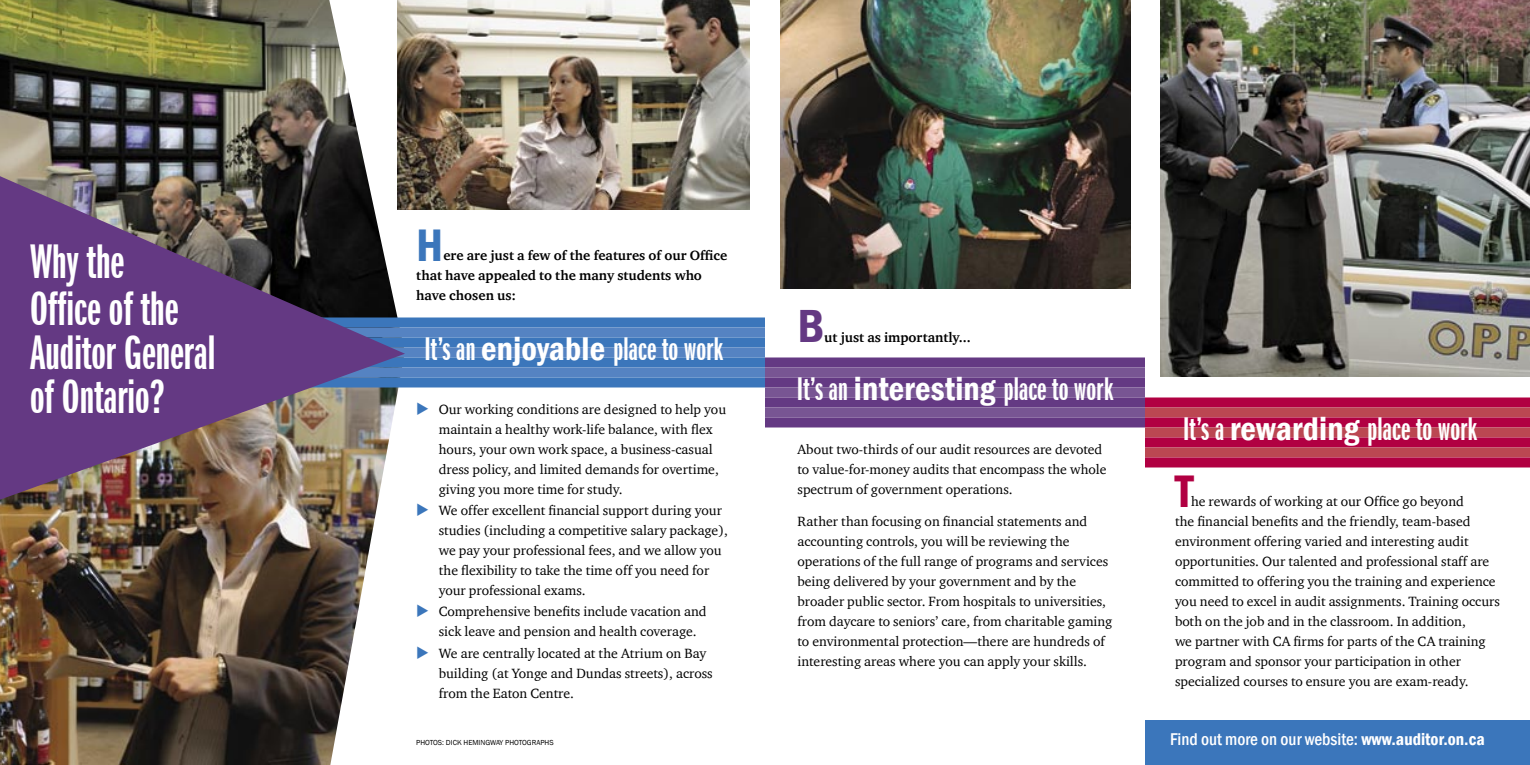
<style>
.page{position:relative;width:1530px;height:765px;background:#fff}
.page>*{position:absolute;margin:0;border:0;box-sizing:border-box;transform-origin:0 0}
.t1{font:50px/43.8px "Franklin Gothic Demi X Cmpr";color:#fff}
.t2{font:600 condensed 47.75px "Franklin Gothic";color:#643983}
.t3{font:600 condensed 46.88px "Franklin Gothic";color:#3b76bb}
.t4{font:600 condensed 46.88px "Franklin Gothic";color:#b10042}
.t5{font:33.75px "Franklin Gothic Demi X Cmpr";letter-spacing:.005em;color:#fff}
.t6{font:500 condensed 17.5px "Franklin Gothic";color:#fff}
.t7{font:13.75px/20px "Charter ITC";color:#000}
.t8{font:700 13.75px/20px "Charter ITC";color:#000}
.t9{font:7.5px "Franklin Gothic";color:#000}
.s1{font-family:"Franklin Gothic";font-weight:600;font-stretch:condensed}
.s2{color:#3b76bb}
.s3{font-weight:600}
</style>
<div class="page">
<img style="left:0;top:0;width:398px;height:765px">
<div style="left:310px;top:318px;width:455px;height:10px;background:#3b76bb"></div>
<div style="left:310px;top:328px;width:455px;height:10px;background:#5583c2"></div>
<div style="left:310px;top:338px;width:455px;height:10px;background:#3b76bb"></div>
<div style="left:310px;top:348px;width:455px;height:10px;background:#5583c2"></div>
<div style="left:310px;top:358px;width:455px;height:10px;background:#3b76bb"></div>
<div style="left:310px;top:368px;width:455px;height:10px;background:#5583c2"></div>
<div style="left:310px;top:378px;width:455px;height:10px;background:#3b76bb"></div>
<img style="left:398px;top:0;width:352px;height:210px">
<img style="left:0;top:171px;width:405px;height:333px">
<div style="left:765px;top:357px;width:380px;height:11px;background:#643983"></div>
<div style="left:765px;top:367px;width:380px;height:11px;background:#785593"></div>
<div style="left:765px;top:377px;width:380px;height:11px;background:#643983"></div>
<div style="left:765px;top:387px;width:380px;height:11px;background:#785593"></div>
<div style="left:765px;top:397px;width:380px;height:11px;background:#643983"></div>
<div style="left:765px;top:407px;width:380px;height:11px;background:#785593"></div>
<div style="left:765px;top:417px;width:380px;height:11px;background:#643983"></div>
<div style="left:1145px;top:398px;width:385px;height:9px;background:#b10042"></div>
<div style="left:1145px;top:408px;width:385px;height:9px;background:#bb4752"></div>
<div style="left:1145px;top:418px;width:385px;height:9px;background:#b10042"></div>
<div style="left:1145px;top:428px;width:385px;height:9px;background:#bb4752"></div>
<div style="left:1145px;top:438px;width:385px;height:9px;background:#b10042"></div>
<div style="left:1145px;top:448px;width:385px;height:9px;background:#bb4752"></div>
<div style="left:1145px;top:458px;width:385px;height:9px;background:#b10042"></div>
<img style="left:780px;top:0;width:350px;height:289px">
<img style="left:1160px;top:0;width:370px;height:376px">
<div style="left:1145px;top:720px;width:385px;height:45px;background:#3b76bb"></div>
<p class="t1" style="left:30px;top:240px;width:96px">Why the</p>
<p class="t1" style="left:30px;top:288px;width:150px">Office of the</p>
<p class="t1" style="left:30px;top:332px;width:187px">Auditor General of Ontario?</p>
<p class="t3" style="left:416px;top:214px;width:29px">H</p>
<p class="t8" style="left:416px;top:245px;width:313px;text-indent:27px">ere are just a few of the features of our Office that have appealed to the many students who have chosen us:</p>
<p class="t5" style="left:424px;top:331px;width:300px">It’s an <span class="s1">enjoyable</span> place to work</p>
<p class="t7" style="left:439px;top:399px;width:289px;text-indent:-22px"><span class="s2">◆</span> Our working conditions are designed to help you maintain a healthy work-life balance, with flex hours, your own work space, a business-casual dress policy, and limited demands for overtime, giving you more time for study.</p>
<p class="t7" style="left:439px;top:500px;width:291px;text-indent:-22px"><span class="s2">◆</span> We offer excellent financial support during your studies (including a competitive salary package), we pay your professional fees, and we allow you the flexibility to take the time off you need for your professional exams.</p>
<p class="t7" style="left:439px;top:601px;width:269px;text-indent:-22px"><span class="s2">◆</span> Comprehensive benefits include vacation and sick leave and pension and health coverage.</p>
<p class="t7" style="left:439px;top:643px;width:276px;text-indent:-22px"><span class="s2">◆</span> We are centrally located at the Atrium on Bay building (at Yonge and Dundas streets), across from the Eaton Centre.</p>
<p class="t9" style="left:416px;top:738px;width:139px">PHOTOS: DICK HEMINGWAY PHOTOGRAPHS</p>
<p class="t2" style="left:798px;top:294px;width:28px">B</p>
<p class="t8" style="left:824px;top:327px;width:148px">ut just as importantly...</p>
<p class="t5" style="left:797px;top:371px;width:318px">It’s an <span class="s1">interesting</span> place to work</p>
<p class="t7" style="left:798px;top:439px;width:310px">About two-thirds of our audit resources are devoted to value-for-money audits that encompass the whole spectrum of government operations.</p>
<p class="t7" style="left:798px;top:510px;width:316px">Rather than focusing on financial statements and accounting controls, you will be reviewing the operations of the full range of programs and services being delivered by your government and by the broader public sector. From hospitals to universities, from daycare to seniors’ care, from charitable gaming to environmental protection—there are hundreds of interesting areas where you can apply your skills.</p>
<p class="t5" style="left:1183px;top:411px;width:295px">It’s a <span class="s1">rewarding</span> place to work</p>
<p class="t4" style="left:1175px;top:460px;width:20px">T</p>
<p class="t7" style="left:1175px;top:490px;width:327px;text-indent:16px">he rewards of working at our Office go beyond<br>the financial benefits and the friendly, team-based environment offering varied and interesting audit opportunities. Our talented and professional staff are committed to offering you the training and experience you need to excel in audit assignments. Training occurs both on the job and in the classroom. In addition,<br>we partner with CA firms for parts of the CA training program and sponsor your participation in other specialized courses to ensure you are exam-ready.</p>
<p class="t6" style="left:1170px;top:727px;width:316px">Find out more on our website: <span class="s3">www.auditor.on.ca</span></p>
</div>
